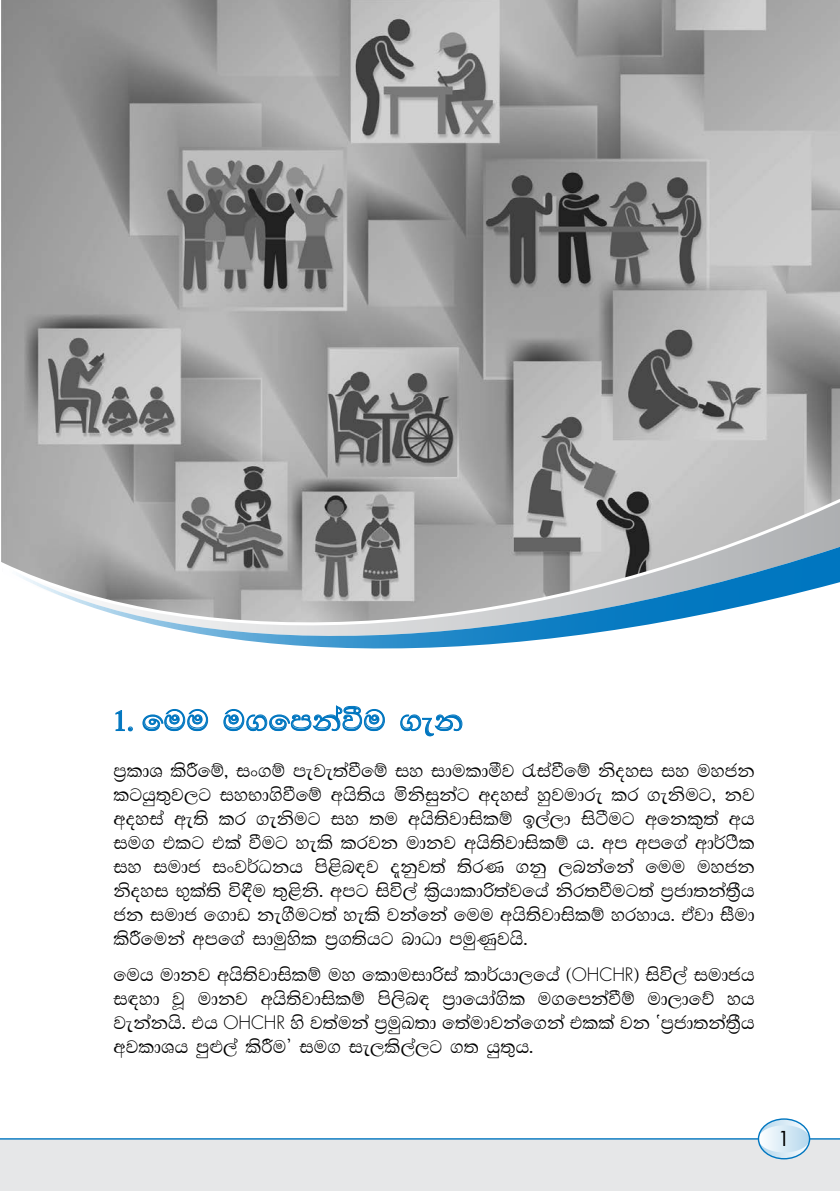
<style>
.page{position:relative;width:840px;height:1191px;background:#fff}
.page>*{position:absolute;margin:0;border:0;box-sizing:border-box;transform-origin:0 0}
.t1{font:36px "FM Abhaya";color:#0076c0}
.t2{font:22px/24px "FM Abhaya";letter-spacing:-.005em;color:#000;text-align:justify}
.t3{font:20px "Futura";color:#000}
.s1{font-family:"Futura";font-weight:300;font-size:18px}
</style>
<div class="page">
<div style="left:0;top:1139px;width:839px;height:52px;background:#e6e7e8"></div>
<hr style="left:0;top:1138px;width:839px;height:1px;background:#0076c0">
<svg style="left:759px;top:1119px;width:50px;height:39px"></svg>
<div style="left:757px;top:1118px;width:52px;height:41px;border:1px solid #0076c0;border-radius:50%"></div>
<img style="left:1px;top:0;width:838px;height:471px">
<svg style="left:1px;top:471px;width:838px;height:50px;background:#a8a8a8"></svg>
<svg style="left:115px;top:710px;width:18px;height:22px"></svg>
<svg style="left:142px;top:709px;width:66px;height:22px"></svg>
<svg style="left:223px;top:705px;width:162px;height:26px"></svg>
<svg style="left:400px;top:714px;width:62px;height:23px"></svg>
<svg style="left:1px;top:521px;width:838px;height:42px;background:#a1a1a1"></svg>
<svg style="left:3px;top:547px;width:836px;height:102px"></svg>
<h1 class="t1" style="left:113px;top:702px;width:351px">1' fuu u.fmkaùu .ek</h1>
<p class="t2" style="left:113px;top:759px;width:642px">m%ldY lsÍfï" ix.ï meje;aùfï iy iduldój /iaùfï ksoyi iy uyck lghq;=j,g iyNd.sùfï whs;sh ñksiqkag woyia yqjudre lr .eksug" kj woyia we;slr .eksug iy ;u whs;sjdislï b,a,d isàug wfkl=;a wh iu. tlg tla ùug yelslrjk udkj whs;sjdislï h' wm wmf.a wd¾:sl iy iudc ixj¾Okh ms&lt;sn|j ±kqj;a ;srK .kq,nkafka fuu uyck ksoyi N=la;sú£u ;=&lt;sks' wmg isú,a l%shdldß;ajfha ksr;ùug;a m%cd;ka;%Sh ck iudc f.dv ke.Sug;a yelsjkafka fuu whs;sjdislï yrydh' tajd iSud lsÍfuka wmf.a iduqysl m%.;shg ndOd muqKqjhs'</p>
<p class="t2" style="left:113px;top:962px;width:642px">fuh udkj whs;sjdislï uy flduidßia ld¾hd,fha ^<span class="s1">OHCHR</span>&amp; isú,a iudch i|yd jQudkj whs;sjdislï ms,sn| m%dfhda.sl u.fmkaùï ud,dfõ yh jekakhs' th <span class="s1">OHCHR</span> ysj;auka m%uqL;d f;audjkaf.ka tlla jk zm%cd;ka;%Sh wjldYh mq¿,a lsÍuZ iu. ie,ls,a,g .; hq;=h'</p>
<p class="t3" style="left:777px;top:1125px;width:14px">1</p>
</div>
